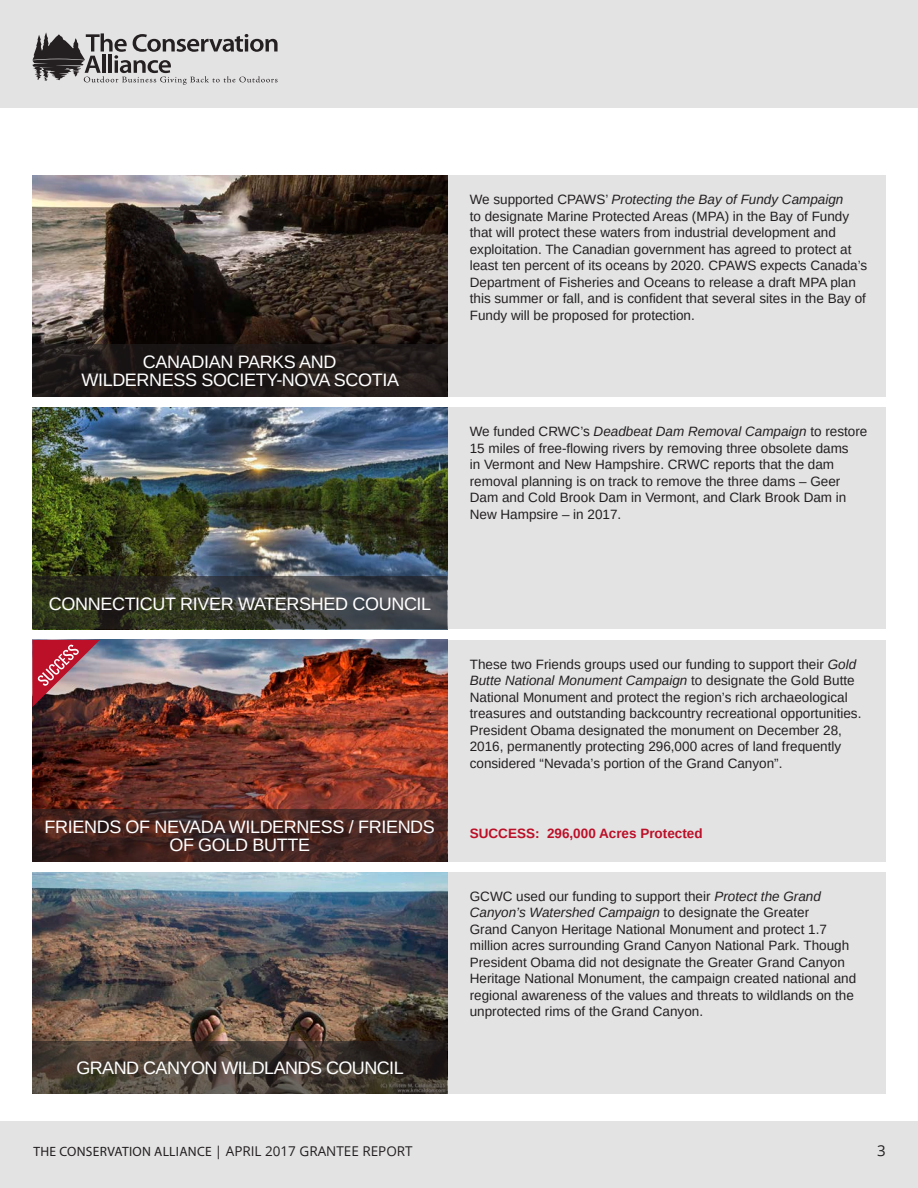
<style>
.page{position:relative;width:918px;height:1188px;background:#fff}
.page>*{position:absolute;margin:0;border:0;box-sizing:border-box;transform-origin:0 0}
.grantee_name{font:18px/18px "Arimo";letter-spacing:-.02em;color:#fff;text-align:center}
.t1{font:15px "Open Sans";color:#231f20}
.SMALL_COPY{font:13.5px/16.5px "Arimo";color:#231f20}
.t2{font:13.5px "Myriad Pro";letter-spacing:.02em;color:#231f20}
.Success{font:700 13.5px "Arimo";color:#bc0f28}
.s1{font-family:"Open Sans"}
.s2{font-style:italic}
</style>
<div class="page">
<div style="left:0;top:0;width:918px;height:108px;background:#e3e3e3"></div>
<svg style="left:32px;top:32px;width:246px;height:53px"></svg>
<div style="left:0;top:1121px;width:918px;height:67px;background:#e3e3e3"></div>
<div style="left:32px;top:176px;width:854px;height:221px;background:#e3e3e3"></div>
<div style="left:32px;top:408px;width:854px;height:221px;background:#e3e3e3"></div>
<div style="left:32px;top:640px;width:854px;height:221px;background:#e3e3e3"></div>
<div style="left:32px;top:872px;width:854px;height:222px;background:#e3e3e3"></div>
<img style="left:32px;top:176px;width:415px;height:169px">
<img style="left:32px;top:408px;width:415px;height:169px">
<img style="left:32px;top:640px;width:415px;height:169px">
<img style="left:32px;top:872px;width:415px;height:169px">
<svg style="left:32px;top:345px;width:415px;height:52px;background:#1f1918"></svg>
<svg style="left:32px;top:577px;width:415px;height:52px;background:#383b34"></svg>
<svg style="left:32px;top:809px;width:415px;height:52px;background:#432420"></svg>
<svg style="left:32px;top:1041px;width:415px;height:53px;background:#433a32"></svg>
<svg style="left:32px;top:640px;width:68px;height:67px;background:#a34e5b"></svg>
<p class="grantee_name" style="left:81px;top:353px;width:319px">CANADIAN PARKS AND<br>WILDERNESS SOCIETY-NOVA SCOTIA</p>
<p class="grantee_name" style="left:49px;top:594px;width:384px">CONNECTICUT RIVER WATERSHED COUNCIL</p>
<p class="grantee_name" style="left:45px;top:818px;width:392px">FRIENDS OF NEVADA WILDERNESS / FRIENDS<br>OF GOLD BUTTE</p>
<p class="grantee_name" style="left:76px;top:1059px;width:329px">GRAND CANYON WILDLANDS COUNCIL</p>
<p class="t2" style="left:34px;top:1143px;width:381px">THE CONSERVATION ALLIANCE <span class="s1">| APRIL 2017 GRANTEE REPORT</span></p>
<p class="SMALL_COPY" style="left:470px;top:191px;width:399px">We supported CPAWS’ <span class="s2">Protecting the Bay of Fundy Campaign<br></span>to designate Marine Protected Areas (MPA) in the Bay of Fundy that will protect these waters from industrial development and exploitation. The Canadian government has agreed to protect at least ten percent of its oceans by 2020. CPAWS expects Canada’s Department of Fisheries and Oceans to release a draft MPA plan this summer or fall, and is confident that several sites in the Bay of Fundy will be proposed for protection.</p>
<p class="SMALL_COPY" style="left:470px;top:424px;width:399px">We funded CRWC’s <span class="s2">Deadbeat Dam Removal Campaign</span> to restore 15 miles of free-flowing rivers by removing three obsolete dams<br>in Vermont and New Hampshire. CRWC reports that the dam removal planning is on track to remove the three dams – Geer Dam and Cold Brook Dam in Vermont, and Clark Brook Dam in New Hampsire – in 2017.</p>
<p class="SMALL_COPY" style="left:470px;top:656px;width:393px">These two Friends groups used our funding to support their <span class="s2">Gold Butte National Monument Campaign</span> to designate the Gold Butte National Monument and protect the region’s rich archaeological treasures and outstanding backcountry recreational opportunities.<br>President Obama designated the monument on December 28, 2016, permanently protecting 296,000 acres of land frequently considered “Nevada’s portion of the Grand Canyon”.</p>
<p class="Success" style="left:470px;top:824px;width:234px">SUCCESS: 296,000 Acres Protected</p>
<p class="SMALL_COPY" style="left:470px;top:888px;width:388px">GCWC used our funding to support their <span class="s2">Protect the Grand Canyon’s Watershed Campaign</span> to designate the Greater<br>Grand Canyon Heritage National Monument and protect 1.7 million acres surrounding Grand Canyon National Park. Though President Obama did not designate the Greater Grand Canyon Heritage National Monument, the campaign created national and regional awareness of the values and threats to wildlands on the unprotected rims of the Grand Canyon.</p>
<p class="t1" style="left:877px;top:1140px;width:10px">3</p>
</div>
